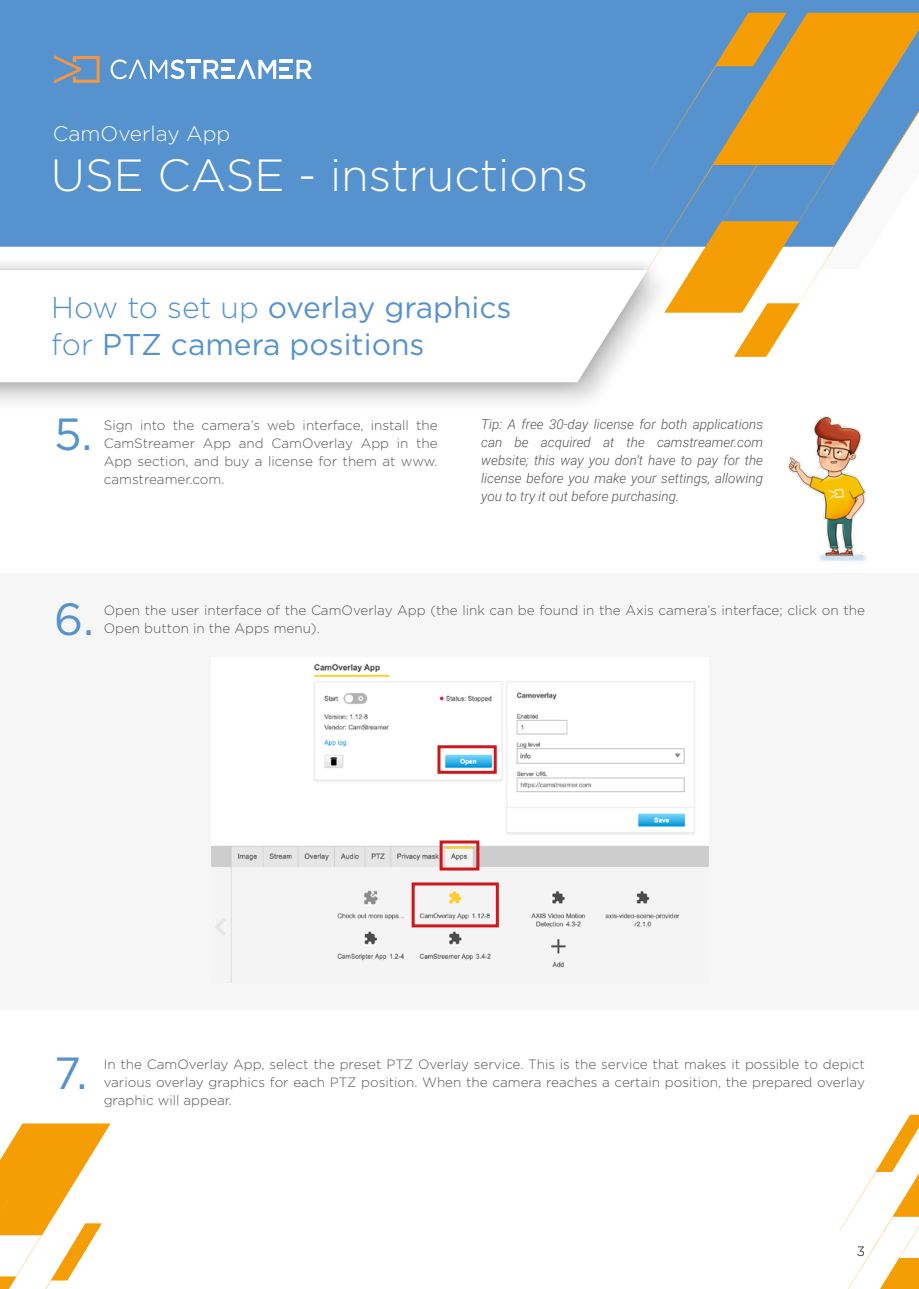
<style>
.page{position:relative;width:919px;height:1289px;background:#fff}
.page>*{position:absolute;margin:0;border:0;box-sizing:border-box;transform-origin:0 0}
.t1{font:300 45px "Gotham";color:#fff}
.t2{font:45px "Gotham";color:#5692ce}
.t3{font:30px/37.5px "Gotham";color:#5692ce}
.t4{font:300 21px "Gotham";color:#fff}
.t5{font:300 13.5px/18px "Gotham";color:#575756;text-align:justify}
.t6{font:italic 300 13.5px/18px "Roboto";color:#575756;text-align:justify}
.t7{font:300 13.5px "Gotham";color:#000}
.s1{font-weight:300}
</style>
<div class="page">
<svg style="left:0;top:1123px;width:111px;height:165px"></svg>
<div style="left:0;top:0;width:918px;height:247px;background:#5692ce"></div>
<svg style="left:54px;top:55px;width:46px;height:29px"></svg>
<svg style="left:111px;top:59px;width:73px;height:20px"></svg>
<hr style="left:186px;top:60px;width:15px;height:3px;background:#fff">
<svg style="left:192px;top:66px;width:3px;height:13px"></svg>
<svg style="left:203px;top:60px;width:109px;height:19px"></svg>
<div style="left:0;top:263px;width:676px;height:151px;background:#fbfbfb"></div>
<svg style="left:0;top:265px;width:647px;height:133px"></svg>
<svg style="left:0;top:270px;width:647px;height:112px"></svg>
<svg style="left:647px;top:13px;width:271px;height:344px"></svg>
<svg style="left:839px;top:1114px;width:79px;height:174px"></svg>
<img style="left:787px;top:416px;width:81px;height:147px">
<div style="left:0;top:573px;width:918px;height:436px;background:#f6f6f6"></div>
<img style="left:211px;top:663px;width:497px;height:319px">
<div style="left:439px;top:840px;width:40px;height:30px;border:3px solid #cd171a"></div>
<div style="left:411px;top:882px;width:88px;height:45px;border:3px solid #cd171a"></div>
<div style="left:437px;top:745px;width:59px;height:28px;border:3px solid #cd171a"></div>
<h3 class="t4" style="left:53px;top:121px;width:179px">CamOverlay App</h3>
<h1 class="t1" style="left:51px;top:147px;width:538px">USE CASE - instructions</h1>
<h2 class="t3" style="left:51px;top:287px;width:461px"><span class="s1">How to set up</span> overlay graphics <span class="s1">for</span> PTZ camera positions</h2>
<h1 class="t2" style="left:54px;top:405px;width:40px">5.</h1>
<p class="t5" style="left:104px;top:415px;width:335px">Sign into the camera’s web interface, install the CamStreamer App and CamOverlay App in the App section, and buy a license for them at www. camstreamer.com.</p>
<p class="t6" style="left:481px;top:414px;width:283px">Tip: A free 30-day license for both applications can be acquired at the camstreamer.com website; this way you don’t have to pay for the license before you make your settings, allowing you to try it out before purchasing.</p>
<h1 class="t2" style="left:54px;top:589px;width:42px">6.</h1>
<p class="t5" style="left:104px;top:600px;width:762px">Open the user interface of the CamOverlay App (the link can be found in the Axis camera’s interface; click on the<br>Open button in the Apps menu).</p>
<h1 class="t2" style="left:54px;top:1044px;width:35px">7.</h1>
<p class="t5" style="left:104px;top:1054px;width:762px">In the CamOverlay App, select the preset PTZ Overlay service. This is the service that makes it possible to depict various overlay graphics for each PTZ position. When the camera reaches a certain position, the prepared overlay graphic will appear.</p>
<p class="t7" style="left:856px;top:1242px;width:10px">3</p>
</div>
